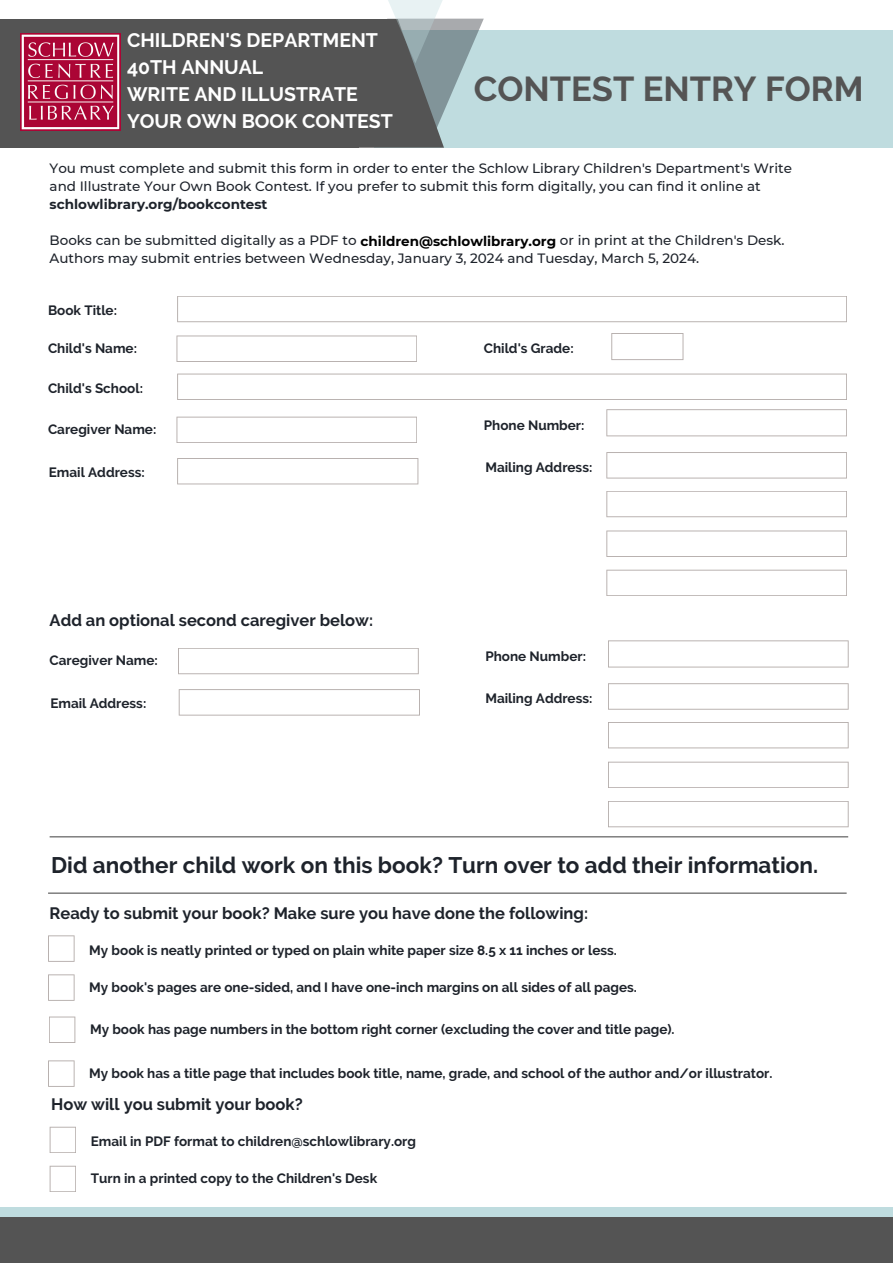
<style>
.page{position:relative;width:893px;height:1264px;background:#fff}
.page>*{position:absolute;margin:0;border:0;box-sizing:border-box;transform-origin:0 0}
.t1{font:700 34.5px "Raleway";color:#545454}
.t2{font:700 22.5px "Raleway";color:#1e232b}
.t3{font:700 19.5px "Raleway";color:#fff}
.t4{font:700 16.5px "Raleway";color:#1e232b}
.t5{font:700 13.5px "Raleway";color:#1e232b}
.t6{font:500 13.5px "Montserrat";color:#1e232b}
.t7{font:700 13.5px "Montserrat";color:#1e232b}
.s1{font-weight:700;color:#000}
</style>
<div class="page">
<div style="left:0;top:1207px;width:892px;height:25px;background:#bfdcdf"></div>
<div style="left:0;top:1217px;width:892px;height:45px;background:#545454"></div>
<div style="left:374px;top:30px;width:518px;height:118px;background:#bfdcdf"></div>
<div style="left:0;top:19px;width:359px;height:129px;background:#545454"></div>
<svg style="left:359px;top:0;width:124px;height:148px"></svg>
<svg style="left:177px;top:458px;width:241px;height:26px"></svg>
<svg style="left:177px;top:296px;width:670px;height:26px"></svg>
<svg style="left:176px;top:335px;width:241px;height:27px"></svg>
<svg style="left:177px;top:373px;width:670px;height:27px"></svg>
<svg style="left:606px;top:452px;width:241px;height:26px"></svg>
<svg style="left:606px;top:491px;width:241px;height:26px"></svg>
<svg style="left:606px;top:530px;width:241px;height:27px"></svg>
<svg style="left:606px;top:569px;width:241px;height:27px"></svg>
<svg style="left:176px;top:416px;width:241px;height:27px"></svg>
<img style="left:21px;top:33px;width:100px;height:98px">
<svg style="left:611px;top:333px;width:72px;height:27px"></svg>
<svg style="left:606px;top:409px;width:241px;height:27px"></svg>
<svg style="left:179px;top:689px;width:241px;height:26px"></svg>
<svg style="left:608px;top:683px;width:240px;height:26px"></svg>
<svg style="left:608px;top:722px;width:240px;height:26px"></svg>
<svg style="left:608px;top:761px;width:240px;height:27px"></svg>
<svg style="left:608px;top:801px;width:240px;height:26px"></svg>
<svg style="left:178px;top:648px;width:240px;height:26px"></svg>
<svg style="left:608px;top:640px;width:240px;height:27px"></svg>
<hr style="left:50px;top:836px;width:798px;height:1px;background:#545454">
<hr style="left:48px;top:892px;width:798px;height:1px;background:#545454">
<svg style="left:48px;top:974px;width:27px;height:26px"></svg>
<svg style="left:48px;top:935px;width:27px;height:26px"></svg>
<svg style="left:48px;top:1060px;width:27px;height:26px"></svg>
<svg style="left:50px;top:1165px;width:26px;height:27px"></svg>
<svg style="left:50px;top:1126px;width:26px;height:27px"></svg>
<svg style="left:49px;top:1016px;width:26px;height:26px"></svg>
<p class="t3" style="left:127px;top:29px;width:252px">CHILDREN'S DEPARTMENT</p>
<p class="t3" style="left:127px;top:56px;width:138px">40TH ANNUAL</p>
<p class="t3" style="left:127px;top:83px;width:232px">WRITE AND ILLUSTRATE</p>
<p class="t3" style="left:127px;top:110px;width:267px">YOUR OWN BOOK CONTEST</p>
<p class="t1" style="left:474px;top:68px;width:391px">CONTEST ENTRY FORM</p>
<p class="t6" style="left:50px;top:160px;width:743px">You must complete and submit this form in order to enter the Schlow Library Children's Department's Write</p>
<p class="t6" style="left:50px;top:178px;width:712px">and Illustrate Your Own Book Contest. If you prefer to submit this form digitally, you can find it online at</p>
<p class="t7" style="left:50px;top:196px;width:219px">schlowlibrary.org/bookcontest</p>
<p class="t6" style="left:50px;top:232px;width:736px">Books can be submitted digitally as a PDF to <span class="s1">children@schlowlibrary.org</span> or in print at the Children's Desk.</p>
<p class="t6" style="left:50px;top:250px;width:651px">Authors may submit entries between Wednesday, January 3, 2024 and Tuesday, March 5, 2024.</p>
<p class="t5" style="left:48px;top:302px;width:70px">Book Title:</p>
<p class="t5" style="left:48px;top:340px;width:90px">Child's Name:</p>
<p class="t5" style="left:48px;top:380px;width:96px">Child's School:</p>
<p class="t5" style="left:48px;top:421px;width:110px">Caregiver Name:</p>
<p class="t5" style="left:49px;top:464px;width:97px">Email Address:</p>
<p class="t4" style="left:50px;top:610px;width:325px">Add an optional second caregiver below:</p>
<p class="t5" style="left:484px;top:340px;width:91px">Child's Grade:</p>
<p class="t5" style="left:484px;top:417px;width:102px">Phone Number:</p>
<p class="t5" style="left:485px;top:459px;width:109px">Mailing Address:</p>
<p class="t5" style="left:485px;top:648px;width:102px">Phone Number:</p>
<p class="t5" style="left:50px;top:652px;width:110px">Caregiver Name:</p>
<p class="t5" style="left:50px;top:695px;width:97px">Email Address:</p>
<p class="t5" style="left:485px;top:690px;width:109px">Mailing Address:</p>
<p class="t2" style="left:51px;top:852px;width:768px">Did another child work on this book? Turn over to add their information.</p>
<p class="t4" style="left:50px;top:903px;width:540px">Ready to submit your book? Make sure you have done the following:</p>
<p class="t5" style="left:89px;top:942px;width:529px">My book is neatly printed or typed on plain white paper size 8.5 x 11 inches or less.</p>
<p class="t5" style="left:89px;top:979px;width:549px">My book's pages are one-sided, and I have one-inch margins on all sides of all pages.</p>
<p class="t5" style="left:90px;top:1021px;width:586px">My book has page numbers in the bottom right corner (excluding the cover and title page).</p>
<p class="t5" style="left:89px;top:1065px;width:684px">My book has a title page that includes book title, name, grade, and school of the author and/or illustrator.</p>
<p class="t4" style="left:51px;top:1094px;width:253px">How will you submit your book?</p>
<p class="t5" style="left:91px;top:1133px;width:327px">Email in PDF format to children@schlowlibrary.org</p>
<p class="t5" style="left:91px;top:1170px;width:288px">Turn in a printed copy to the Children's Desk</p>
</div>
